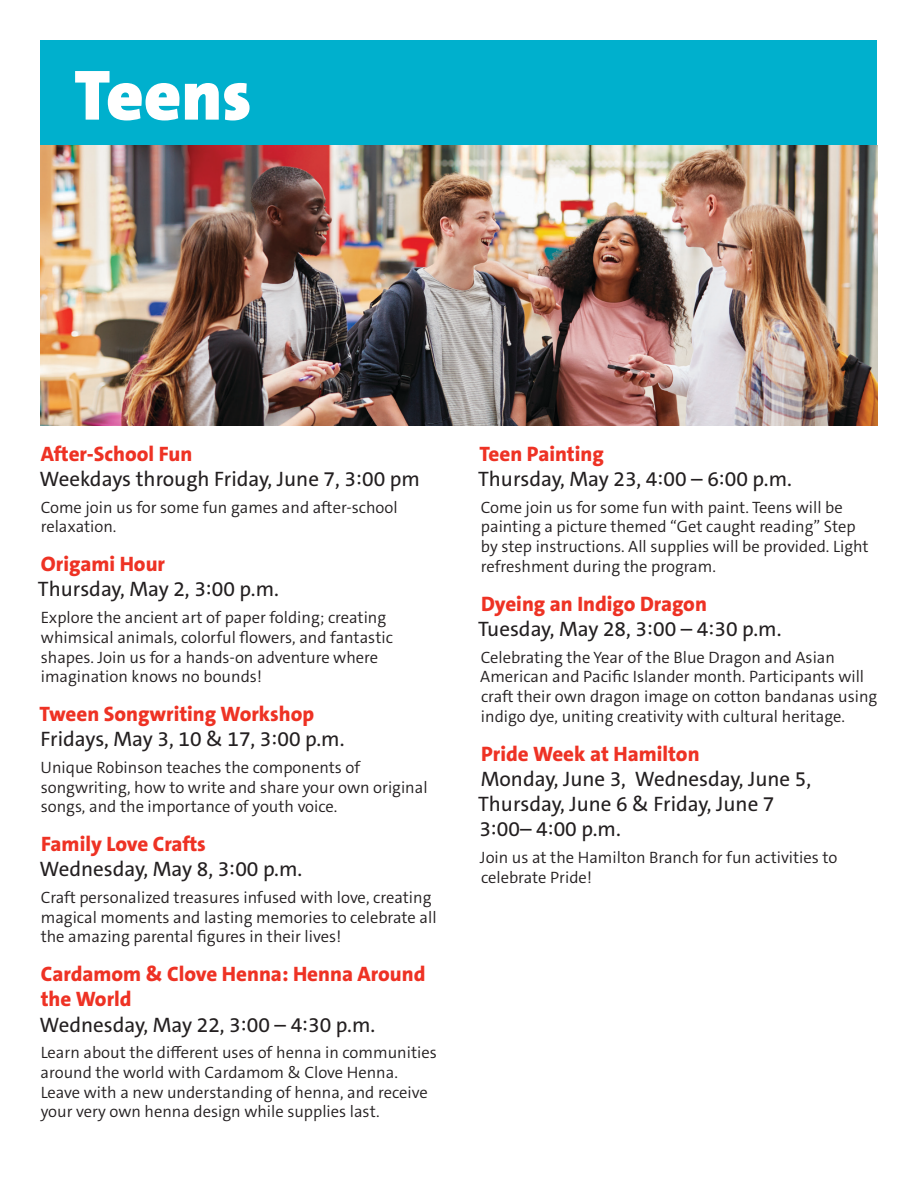
<style>
.page{position:relative;width:918px;height:1188px;background:#fff}
.page>*{position:absolute;margin:0;border:0;box-sizing:border-box;transform-origin:0 0}
.t1{font:900 72px "The Sans C5";color:#fff}
.Date___Time{font:21px/25.2px "The Sans C5";color:#231f20}
.Program_Name{font:800 21px/25.2px "The Sans C5";color:#ee3224}
.Description{font:300 16.5px/19.8px "The Sans C5";color:#231f20}
</style>
<div class="page">
<div style="left:40px;top:40px;width:838px;height:106px;background:#00b0cd"></div>
<img style="left:40px;top:146px;width:838px;height:280px">
<p class="t1" style="left:74px;top:49px;width:179px">Teens</p>
<p class="Program_Name" style="left:41px;top:441px;width:153px">After-School Fun</p>
<p class="Date___Time" style="left:39px;top:467px;width:382px">Weekdays through Friday, June 7, 3:00 pm</p>
<p class="Description" style="left:41px;top:497px;width:359px">Come join us for some fun games and after-school relaxation.</p>
<p class="Program_Name" style="left:41px;top:552px;width:126px">Origami Hour</p>
<p class="Date___Time" style="left:38px;top:577px;width:242px">Thursday, May 2, 3:00 p.m.</p>
<p class="Description" style="left:41px;top:608px;width:354px">Explore the ancient art of paper folding; creating whimsical animals, colorful flowers, and fantastic shapes. Join us for a hands-on adventure where imagination knows no bounds!</p>
<p class="Program_Name" style="left:39px;top:701px;width:276px">Tween Songwriting Workshop</p>
<p class="Date___Time" style="left:40px;top:727px;width:306px">Fridays, May 3, 10 &amp; 17, 3:00 p.m.</p>
<p class="Description" style="left:41px;top:757px;width:389px">Unique Robinson teaches the components of songwriting, how to write and share your own original songs, and the importance of youth voice.</p>
<p class="Program_Name" style="left:41px;top:832px;width:166px">Family Love Crafts</p>
<p class="Date___Time" style="left:39px;top:857px;width:264px">Wednesday, May 8, 3:00 p.m.</p>
<p class="Description" style="left:41px;top:887px;width:397px">Craft personalized treasures infused with love, creating magical moments and lasting memories to celebrate all the amazing parental figures in their lives!</p>
<p class="Program_Name" style="left:41px;top:962px;width:386px">Cardamom &amp; Clove Henna: Henna Around the World</p>
<p class="Date___Time" style="left:39px;top:1012px;width:337px">Wednesday, May 22, 3:00 – 4:30 p.m.</p>
<p class="Description" style="left:41px;top:1043px;width:398px">Learn about the different uses of henna in communities around the world with Cardamom &amp; Clove Henna.<br>Leave with a new understanding of henna, and receive your very own henna design while supplies last.</p>
<p class="Program_Name" style="left:479px;top:441px;width:126px">Teen Painting</p>
<p class="Date___Time" style="left:478px;top:467px;width:315px">Thursday, May 23, 4:00 – 6:00 p.m.</p>
<p class="Description" style="left:481px;top:497px;width:389px">Come join us for some fun with paint. Teens will be painting a picture themed “Get caught reading” Step by step instructions. All supplies will be provided. Light refreshment during the program.</p>
<p class="Program_Name" style="left:481px;top:591px;width:227px">Dyeing an Indigo Dragon</p>
<p class="Date___Time" style="left:478px;top:616px;width:305px">Tuesday, May 28, 3:00 – 4:30 p.m.</p>
<p class="Description" style="left:480px;top:647px;width:399px">Celebrating the Year of the Blue Dragon and Asian American and Pacific Islander month. Participants will craft their own dragon image on cotton bandanas using indigo dye, uniting creativity with cultural heritage.</p>
<p class="Program_Name" style="left:481px;top:741px;width:220px">Pride Week at Hamilton</p>
<p class="Date___Time" style="left:478px;top:766px;width:335px">Monday, June 3, Wednesday, June 5,<br>Thursday, June 6 &amp; Friday, June 7</p>
<p class="Date___Time" style="left:479px;top:817px;width:143px">3:00– 4:00 p.m.</p>
<p class="Description" style="left:480px;top:847px;width:359px">Join us at the Hamilton Branch for fun activities to celebrate Pride!</p>
</div>
